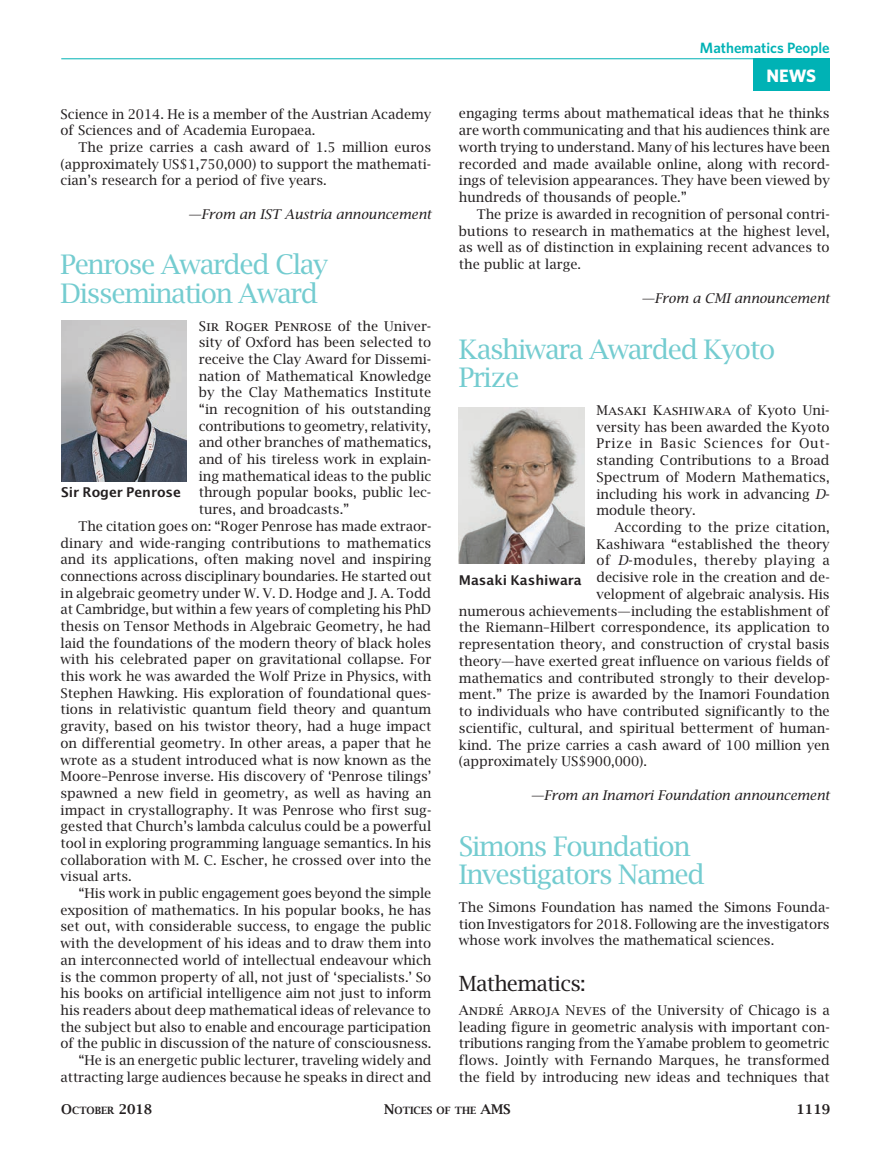
<style>
.page{position:relative;width:891px;height:1161px;background:#fff}
.page>*{position:absolute;margin:0;border:0;box-sizing:border-box;transform-origin:0 0}
.t1{font:26.85px/28.7px "Lucida Bright";letter-spacing:-.05em;color:#74ccd0}
.t2{font:20.85px "Lucida Bright";letter-spacing:-.035em;color:#231f20}
.t3{font:700 18px "Whitney";color:#fff}
.t4{font:600 15px "Whitney";color:#00b2b5}
.t5{font:13.5px/16.8px "Lucida Bright";color:#231f20;text-align:justify}
.t6{font:italic 13.5px "Lucida Bright";letter-spacing:-.005em;color:#231f20}
.t7{font:13.5px "Lucida Bright Smallcaps";letter-spacing:.005em;color:#231f20}
.t8{font:600 13.5px "Lucida Sans";letter-spacing:-.005em;color:#231f20}
.t9{font:13.5px "Lucida Bright";letter-spacing:.04em;color:#231f20}
.t10{font:600 13.5px "Lucida Bright";color:#231f20}
.t11{font:600 10.05px "Lucida Bright Smallcaps";color:#231f20}
.s1{font-family:"Lucida Bright"}
.s2{font-style:italic}
.s3{font-family:"Lucida Bright Smallcaps"}
.s4{font-size:13.5px}
.s5{font-family:"Lucida Bright";font-size:13.5px}
</style>
<div class="page">
<hr style="left:61px;top:58px;width:769px;height:1px;background:#00b2b5">
<div style="left:753px;top:58px;width:77px;height:33px;background:#00b2b5"></div>
<img style="left:61px;top:321px;width:126px;height:161px">
<img style="left:459px;top:408px;width:125px;height:156px">
<p class="t5" style="left:61px;top:105px;width:372px">Science in 2014. He is a member of the Austrian Academy of Sciences and of Academia Europaea.</p>
<p class="t5" style="left:61px;top:139px;width:372px;text-indent:18px">The prize carries a cash award of 1.5 million euros (approximately US$1,750,000) to support the mathemati&shy;cian’s research for a period of five years.</p>
<p class="t6" style="left:188px;top:206px;width:245px">—From an IST Austria announcement</p>
<h1 class="t1" style="left:61px;top:250px;width:269px">Penrose Awarded Clay<br>Dissemination Award</h1>
<p class="t7" style="left:199px;top:318px;width:234px">Sir Roger Penrose <span class="s1">of the Univer-</span></p>
<p class="t5" style="left:199px;top:334px;width:234px">sity of Oxford has been selected to</p>
<p class="t5" style="left:199px;top:350px;width:234px">receive the Clay Award for Dissemi-</p>
<p class="t5" style="left:199px;top:367px;width:234px">nation of Mathematical Knowledge</p>
<p class="t5" style="left:199px;top:384px;width:234px">by the Clay Mathematics Institute</p>
<p class="t5" style="left:199px;top:401px;width:234px">“in recognition of his outstanding</p>
<p class="t5" style="left:199px;top:417px;width:234px">contributions to geometry, relativity,</p>
<p class="t5" style="left:199px;top:434px;width:234px">and other branches of mathematics,</p>
<p class="t5" style="left:199px;top:451px;width:234px">and of his tireless work in explain-</p>
<p class="t5" style="left:199px;top:467px;width:234px">ing mathematical ideas to the public</p>
<p class="t5" style="left:199px;top:484px;width:234px">through popular books, public lec-</p>
<p class="t5" style="left:199px;top:501px;width:152px">tures, and broadcasts.”</p>
<p class="t5" style="left:78px;top:517px;width:355px">The citation goes on: “Roger Penrose has made extraor-</p>
<p class="t5" style="left:61px;top:534px;width:372px">dinary and wide-ranging contributions to mathematics</p>
<p class="t5" style="left:61px;top:551px;width:372px">and its applications, often making novel and inspiring</p>
<p class="t5" style="left:61px;top:567px;width:373px">connections across disciplinary boundaries. He started out</p>
<p class="t5" style="left:61px;top:584px;width:372px">in algebraic geometry under W. V. D. Hodge and J. A. Todd</p>
<p class="t5" style="left:61px;top:601px;width:372px">at Cambridge, but within a few years of completing his PhD</p>
<p class="t5" style="left:61px;top:618px;width:372px">thesis on Tensor Methods in Algebraic Geometry, he had</p>
<p class="t5" style="left:61px;top:634px;width:372px">laid the foundations of the modern theory of black holes</p>
<p class="t5" style="left:61px;top:651px;width:372px">with his celebrated paper on gravitational collapse. For</p>
<p class="t5" style="left:61px;top:668px;width:372px">this work he was awarded the Wolf Prize in Physics, with</p>
<p class="t5" style="left:61px;top:684px;width:372px">Stephen Hawking. His exploration of foundational ques-</p>
<p class="t5" style="left:61px;top:701px;width:372px">tions in relativistic quantum field theory and quantum</p>
<p class="t5" style="left:61px;top:718px;width:372px">gravity, based on his twistor theory, had a huge impact</p>
<p class="t5" style="left:61px;top:734px;width:372px">on differential geometry. In other areas, a paper that he</p>
<p class="t5" style="left:61px;top:751px;width:372px">wrote as a student introduced what is now known as the</p>
<p class="t5" style="left:61px;top:768px;width:372px">Moore–Penrose inverse. His discovery of ‘Penrose tilings’</p>
<p class="t5" style="left:61px;top:784px;width:372px">spawned a new field in geometry, as well as having an</p>
<p class="t5" style="left:61px;top:801px;width:372px">impact in crystallography. It was Penrose who first sug-</p>
<p class="t5" style="left:61px;top:818px;width:372px">gested that Church’s lambda calculus could be a powerful</p>
<p class="t5" style="left:61px;top:834px;width:372px">tool in exploring programming language semantics. In his</p>
<p class="t5" style="left:61px;top:851px;width:372px">collaboration with M. C. Escher, he crossed over into the</p>
<p class="t5" style="left:61px;top:868px;width:73px">visual arts.</p>
<p class="t5" style="left:78px;top:885px;width:354px">“His work in public engagement goes beyond the simple</p>
<p class="t5" style="left:61px;top:901px;width:372px">exposition of mathematics. In his popular books, he has</p>
<p class="t5" style="left:61px;top:918px;width:372px">set out, with considerable success, to engage the public</p>
<p class="t5" style="left:61px;top:935px;width:372px">with the development of his ideas and to draw them into</p>
<p class="t5" style="left:61px;top:951px;width:372px">an interconnected world of intellectual endeavour which</p>
<p class="t5" style="left:61px;top:968px;width:372px">is the common property of all, not just of ‘specialists.’ So</p>
<p class="t5" style="left:61px;top:985px;width:372px">his books on artificial intelligence aim not just to inform</p>
<p class="t5" style="left:61px;top:1001px;width:372px">his readers about deep mathematical ideas of relevance to</p>
<p class="t5" style="left:61px;top:1018px;width:372px">the subject but also to enable and encourage participation</p>
<p class="t5" style="left:61px;top:1035px;width:372px">of the public in discussion of the nature of consciousness.</p>
<p class="t5" style="left:78px;top:1051px;width:355px">“He is an energetic public lecturer, traveling widely and</p>
<p class="t5" style="left:61px;top:1068px;width:372px">attracting large audiences because he speaks in direct and</p>
<p class="t8" style="left:61px;top:484px;width:121px">Sir Roger Penrose</p>
<p class="t4" style="left:700px;top:38px;width:131px">Mathematics People</p>
<h3 class="t3" style="left:766px;top:64px;width:51px">NEWS</h3>
<p class="t5" style="left:459px;top:105px;width:373px">engaging terms about mathematical ideas that he thinks are worth communicating and that his audiences think are worth trying to understand. Many of his lectures have been recorded and made available online, along with record&shy;ings of television appearances. They have been viewed by hundreds of thousands of people.”</p>
<p class="t5" style="left:459px;top:205px;width:372px;text-indent:18px">The prize is awarded in recognition of personal contri&shy;butions to research in mathematics at the highest level, as well as of distinction in explaining recent advances to the public at large.</p>
<p class="t6" style="left:641px;top:290px;width:190px">—From a CMI announcement</p>
<h1 class="t1" style="left:459px;top:334px;width:318px">Kashiwara Awarded Kyoto<br>Prize</h1>
<p class="t7" style="left:596px;top:402px;width:235px">Masaki Kashiwara <span class="s1">of Kyoto Uni-</span></p>
<p class="t5" style="left:596px;top:418px;width:235px">versity has been awarded the Kyoto Prize in Basic Sciences for Out&shy;standing Contributions to a Broad Spectrum of Modern Mathematics, including his work in advancing <span class="s2">D&shy;</span>module theory.</p>
<p class="t5" style="left:614px;top:519px;width:217px">According to the prize citation,</p>
<p class="t5" style="left:596px;top:535px;width:235px">Kashiwara “established the theory</p>
<p class="t9" style="left:596px;top:552px;width:235px">of <span class="s2">D</span>-modules, thereby playing a</p>
<p class="t5" style="left:596px;top:569px;width:235px">decisive role in the creation and de-</p>
<p class="t5" style="left:596px;top:585px;width:235px">velopment of algebraic analysis. His</p>
<p class="t5" style="left:459px;top:602px;width:372px">numerous achievements—including the establishment of</p>
<p class="t5" style="left:459px;top:619px;width:372px">the Riemann–Hilbert correspondence, its application to</p>
<p class="t5" style="left:459px;top:636px;width:372px">representation theory, and construction of crystal basis</p>
<p class="t5" style="left:459px;top:652px;width:372px">theory—have exerted great influence on various fields of</p>
<p class="t5" style="left:459px;top:669px;width:372px">mathematics and contributed strongly to their develop-</p>
<p class="t5" style="left:459px;top:686px;width:372px">ment.” The prize is awarded by the Inamori Foundation</p>
<p class="t5" style="left:459px;top:703px;width:372px">to individuals who have contributed significantly to the</p>
<p class="t5" style="left:459px;top:719px;width:372px">scientific, cultural, and spiritual betterment of human-</p>
<p class="t5" style="left:459px;top:736px;width:372px">kind. The prize carries a cash award of 100 million yen</p>
<p class="t5" style="left:459px;top:753px;width:190px">(approximately US$900,000).</p>
<p class="t6" style="left:530px;top:787px;width:301px">—From an Inamori Foundation announcement</p>
<h1 class="t1" style="left:459px;top:831px;width:247px">Simons Foundation<br>Investigators Named</h1>
<p class="t5" style="left:459px;top:898px;width:372px">The Simons Foundation has named the Simons Founda&shy;tion Investigators for 2018. Following are the investigators whose work involves the mathematical sciences.</p>
<h2 class="t2" style="left:459px;top:971px;width:128px">Mathematics:</h2>
<p class="t5" style="left:459px;top:1001px;width:372px"><span class="s3">André Arroja Neves</span> of the University of Chicago is a leading figure in geometric analysis with important con&shy;tributions ranging from the Yamabe problem to geometric flows. Jointly with Fernando Marques, he transformed the field by introducing new ideas and techniques that</p>
<p class="t8" style="left:459px;top:571px;width:124px">Masaki Kashiwara</p>
<p class="t11" style="left:61px;top:1105px;width:92px"><span class="s4">O</span>CTOBER <span class="s5">2018</span></p>
<p class="t11" style="left:384px;top:1105px;width:128px"><span class="s4">N</span>OTICES OF THE <span class="s4">AMS</span></p>
<p class="t10" style="left:797px;top:1101px;width:35px">1119</p>
</div>
